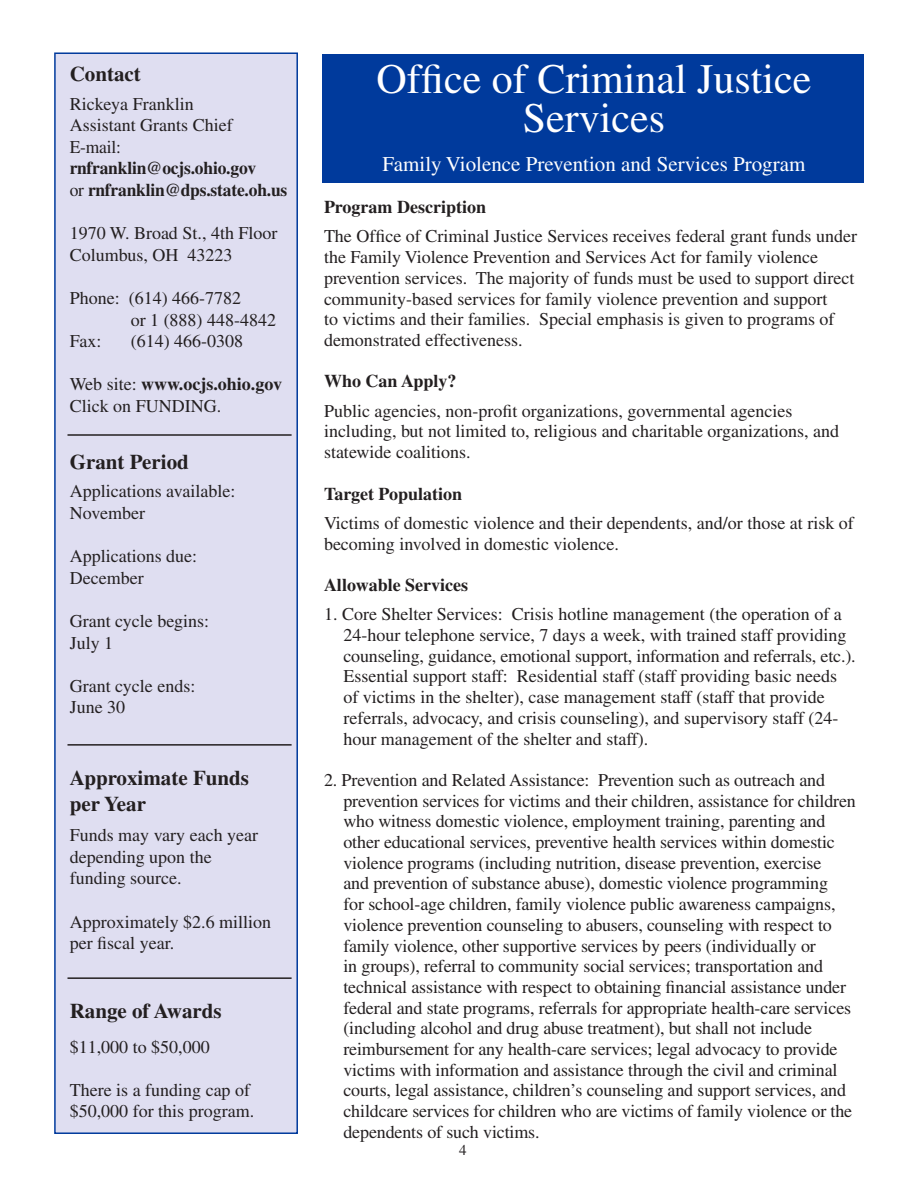
<style>
.page{position:relative;width:918px;height:1188px;background:#fff}
.page>*{position:absolute;margin:0;border:0;box-sizing:border-box;transform-origin:0 0}
.t1{font:42px/39px "Times";color:#fff;text-align:center}
.t2{font:700 21px/25.2px "Times";color:#231f20}
.t3{font:21px "Times";color:#fff}
.t4{font:18px/20.7px "Times";letter-spacing:-.01em;color:#231f20}
.t5{font:700 18px/21.6px "Times";color:#231f20}
.t6{font:15px "Times";color:#231f20}
.s1{font-weight:400}
.s2{font-weight:700}
</style>
<div class="page">
<div style="left:322px;top:54px;width:542px;height:128px;background:#003a9c"></div>
<div style="left:55px;top:53px;width:242px;height:1080px;background:#dfdef1"></div>
<div style="left:54px;top:52px;width:244px;height:1082px;border:2px solid #003a9c"></div>
<hr style="left:68px;top:434px;width:224px;height:2px;background:#231f20">
<hr style="left:68px;top:744px;width:224px;height:2px;background:#231f20">
<hr style="left:68px;top:977px;width:224px;height:2px;background:#231f20">
<p class="t2" style="left:70px;top:61px;width:73px">Contact</p>
<p class="t4" style="left:70px;top:93px;width:164px;line-height:21.6px">Rickeya Franklin<br>Assistant Grants Chief<br>E-mail:</p>
<p class="t5" style="left:70px;top:157px;width:219px">rnfranklin@ocjs.ohio.gov<br><span class="s1">or</span> rnfranklin@dps.state.oh.us</p>
<p class="t4" style="left:70px;top:222px;width:209px;line-height:21.6px">1970 W. Broad St., 4th Floor<br>Columbus, OH 43223</p>
<p class="t4" style="left:70px;top:287px;width:173px">Phone: (614) 466-7782</p>
<p class="t4" style="left:131px;top:309px;width:147px">or 1 (888) 448-4842</p>
<p class="t4" style="left:70px;top:331px;width:33px">Fax:</p>
<p class="t4" style="left:131px;top:331px;width:114px">(614) 466-0308</p>
<p class="t4" style="left:70px;top:373px;width:214px;line-height:21.6px">Web site: <span class="s2">www.ocjs.ohio.gov<br></span>Click on FUNDING.</p>
<p class="t2" style="left:70px;top:449px;width:121px">Grant Period</p>
<p class="t4" style="left:70px;top:481px;width:167px;line-height:21.6px">Applications available:<br>November</p>
<p class="t4" style="left:70px;top:545px;width:129px;line-height:21.6px">Applications due:<br>December</p>
<p class="t4" style="left:70px;top:610px;width:141px;line-height:21.6px">Grant cycle begins:<br>July 1</p>
<p class="t4" style="left:70px;top:675px;width:127px;line-height:21.6px">Grant cycle ends:<br>June 30</p>
<p class="t2" style="left:70px;top:765px;width:181px">Approximate Funds per Year</p>
<p class="t4" style="left:70px;top:824px;width:190px;line-height:21.6px">Funds may vary each year depending upon the funding source.</p>
<p class="t4" style="left:70px;top:911px;width:203px;line-height:21.6px">Approximately $2.6 million per fiscal year.</p>
<p class="t2" style="left:70px;top:997px;width:154px">Range of Awards</p>
<p class="t4" style="left:70px;top:1036px;width:142px">$11,000 to $50,000</p>
<p class="t4" style="left:70px;top:1079px;width:186px;line-height:21.6px">There is a funding cap of $50,000 for this program.</p>
<h1 class="t1" style="left:376px;top:59px;width:437px">Office of Criminal Justice<br>Services</h1>
<p class="t3" style="left:383px;top:152px;width:424px">Family Violence Prevention and Services Program</p>
<p class="t5" style="left:324px;top:196px;width:164px">Program Description</p>
<p class="t4" style="left:324px;top:226px;width:535px">The Office of Criminal Justice Services receives federal grant funds under the Family Violence Prevention and Services Act for family violence prevention services. The majority of funds must be used to support direct community-based services for family violence prevention and support<br>to victims and their families. Special emphasis is given to programs of demonstrated effectiveness.</p>
<p class="t5" style="left:324px;top:370px;width:134px">Who Can Apply?</p>
<p class="t4" style="left:324px;top:400px;width:517px">Public agencies, non-profit organizations, governmental agencies including, but not limited to, religious and charitable organizations, and statewide coalitions.</p>
<p class="t5" style="left:324px;top:482px;width:140px">Target Population</p>
<p class="t4" style="left:324px;top:512px;width:531px">Victims of domestic violence and their dependents, and/or those at risk of becoming involved in domestic violence.</p>
<p class="t5" style="left:324px;top:574px;width:146px">Allowable Services</p>
<p class="t4" style="left:343px;top:604px;width:514px;text-indent:-19px">1. Core Shelter Services: Crisis hotline management (the operation of a 24-hour telephone service, 7 days a week, with trained staff providing counseling, guidance, emotional support, information and referrals, etc.).<br>Essential support staff: Residential staff (staff providing basic needs of victims in the shelter), case management staff (staff that provide referrals, advocacy, and crisis counseling), and supervisory staff (24- hour management of the shelter and staff).</p>
<p class="t4" style="left:343px;top:769px;width:514px;text-indent:-19px">2. Prevention and Related Assistance: Prevention such as outreach and prevention services for victims and their children, assistance for children who witness domestic violence, employment training, parenting and other educational services, preventive health services within domestic violence programs (including nutrition, disease prevention, exercise<br>and prevention of substance abuse), domestic violence programming<br>for school-age children, family violence public awareness campaigns, violence prevention counseling to abusers, counseling with respect to family violence, other supportive services by peers (individually or<br>in groups), referral to community social services; transportation and technical assistance with respect to obtaining financial assistance under federal and state programs, referrals for appropriate health-care services (including alcohol and drug abuse treatment), but shall not include reimbursement for any health-care services; legal advocacy to provide victims with information and assistance through the civil and criminal courts, legal assistance, children’s counseling and support services, and childcare services for children who are victims of family violence or the dependents of such victims.</p>
<p class="t6" style="left:459px;top:1141px;width:9px">4</p>
</div>
